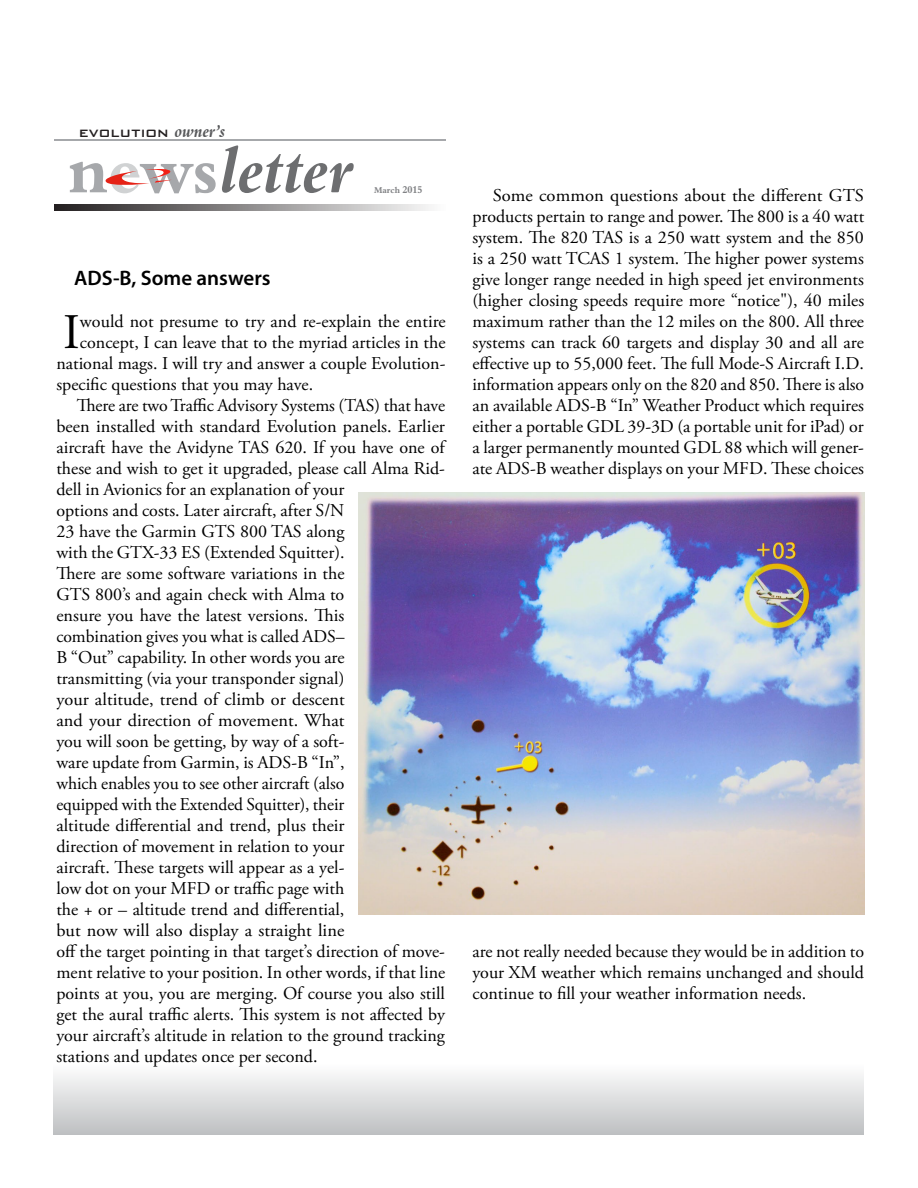
<style>
.page{position:relative;width:918px;height:1188px;background:#fff}
.page>*{position:absolute;margin:0;border:0;box-sizing:border-box;transform-origin:0 0}
.t1{font:65.7px "Aldine 401 BT Bold Italic A";color:#6d6e70}
.t2{font:49.65px "Adobe Garamond Pro";color:#000}
.t3{font:600 21px "Myriad Pro";color:#000}
.t4{font:18px/21px "Adobe Garamond Pro";color:#000;text-align:justify}
.t5{font:500 17.4px "Bank Gothic BT";color:#231f20;scale:.94 1}
.t6{font:8.7px "Aldine 401 BT Bold A";color:#808184}
.s1{font-family:"Aldine 401 BT Bold Italic A";font-weight:400;color:#58595b}
.s2{font-family:"Aldine 401 BT Bold A";color:#a6a8ab}
.s3{font-family:"Aldine 401 BT Bold A";color:#d0d2d3}
.s4{font-size:10.2px}
</style>
<div class="page">
<svg style="left:54px;top:204px;width:375px;height:6px;background:#8b8989"></svg>
<svg style="left:106px;top:169px;width:66px;height:16px"></svg>
<hr style="left:54px;top:140px;width:392px;height:1px;background:#a6a8ab">
<div style="left:54px;top:1064px;width:810px;height:71px;background:linear-gradient(to bottom,#fefefe,#bdbfc1)"></div>
<img style="left:359px;top:492px;width:505px;height:423px">
<p class="t5" style="left:79px;top:123px;width:158px">evolution <span class="s1">owner’s</span></p>
<h1 class="t1" style="left:68px;top:129px;width:286px"><span class="s2">n</span><span class="s3">e</span><span class="s2">ws</span>letter</h1>
<p class="t6" style="left:374px;top:184px;width:50px">March <span class="s4">2015</span></p>
<p class="t3" style="left:74px;top:265px;width:198px">ADS-B, Some answers</p>
<h2 class="t2" style="left:63px;top:302px;width:18px">I</h2>
<p class="t4" style="left:80px;top:311px;width:367px">would not presume to try and re-explain the entire</p>
<p class="t4" style="left:80px;top:332px;width:367px">concept, I can leave that to the myriad articles in the</p>
<p class="t4" style="left:56px;top:353px;width:391px">national mags. I will try and answer a couple Evolution-</p>
<p class="t4" style="left:56px;top:374px;width:258px">specific questions that you may have.</p>
<p class="t4" style="left:77px;top:395px;width:370px">There are two Traffic Advisory Systems (TAS) that have</p>
<p class="t4" style="left:56px;top:416px;width:390px">been installed with standard Evolution panels. Earlier</p>
<p class="t4" style="left:56px;top:437px;width:390px">aircraft have the Avidyne TAS 620. If you have one of</p>
<p class="t4" style="left:56px;top:458px;width:390px">these and wish to get it upgraded, please call Alma Rid-</p>
<p class="t4" style="left:56px;top:479px;width:289px">dell in Avionics for an explanation of your</p>
<p class="t4" style="left:56px;top:500px;width:289px">options and costs. Later aircraft, after S/N</p>
<p class="t4" style="left:56px;top:521px;width:289px">23 have the Garmin GTS 800 TAS along</p>
<p class="t4" style="left:56px;top:542px;width:290px">with the GTX-33 ES (Extended Squitter).</p>
<p class="t4" style="left:56px;top:563px;width:290px">There are some software variations in the</p>
<p class="t4" style="left:56px;top:584px;width:289px">GTS 800’s and again check with Alma to</p>
<p class="t4" style="left:56px;top:605px;width:289px">ensure you have the latest versions. This</p>
<p class="t4" style="left:56px;top:626px;width:290px">combination gives you what is called ADS–</p>
<p class="t4" style="left:56px;top:647px;width:290px">B “Out” capability. In other words you are</p>
<p class="t4" style="left:56px;top:668px;width:289px">transmitting (via your transponder signal)</p>
<p class="t4" style="left:56px;top:689px;width:290px">your altitude, trend of climb or descent</p>
<p class="t4" style="left:56px;top:710px;width:289px">and your direction of movement. What</p>
<p class="t4" style="left:56px;top:731px;width:290px">you will soon be getting, by way of a soft-</p>
<p class="t4" style="left:56px;top:752px;width:290px">ware update from Garmin, is ADS-B “In”,</p>
<p class="t4" style="left:56px;top:773px;width:289px">which enables you to see other aircraft (also</p>
<p class="t4" style="left:56px;top:794px;width:289px">equipped with the Extended Squitter), their</p>
<p class="t4" style="left:56px;top:815px;width:290px">altitude differential and trend, plus their</p>
<p class="t4" style="left:56px;top:836px;width:290px">direction of movement in relation to your</p>
<p class="t4" style="left:56px;top:857px;width:289px">aircraft. These targets will appear as a yel-</p>
<p class="t4" style="left:56px;top:878px;width:289px">low dot on your MFD or traffic page with</p>
<p class="t4" style="left:56px;top:899px;width:289px">the + or – altitude trend and differential,</p>
<p class="t4" style="left:56px;top:920px;width:289px">but now will also display a straight line</p>
<p class="t4" style="left:56px;top:941px;width:390px">off the target pointing in that target’s direction of move-</p>
<p class="t4" style="left:56px;top:962px;width:390px">ment relative to your position. In other words, if that line</p>
<p class="t4" style="left:56px;top:983px;width:390px">points at you, you are merging. Of course you also still</p>
<p class="t4" style="left:56px;top:1004px;width:390px">get the aural traffic alerts. This system is not affected by</p>
<p class="t4" style="left:56px;top:1025px;width:390px">your aircraft’s altitude in relation to the ground tracking</p>
<p class="t4" style="left:56px;top:1046px;width:263px">stations and updates once per second.</p>
<p class="t4" style="left:472px;top:185px;width:393px;text-indent:20px">Some common questions about the different GTS products pertain to range and power. The 800 is a 40 watt system. The 820 TAS is a 250 watt system and the 850 is a 250 watt TCAS 1 system. The higher power systems give longer range needed in high speed jet environments (higher closing speeds require more “notice"), 40 miles maximum rather than the 12 miles on the 800. All three systems can track 60 targets and display 30 and all are effective up to 55,000 feet. The full Mode-S Aircraft I.D. information appears only on the 820 and 850. There is also an available ADS-B “In” Weather Product which requires either a portable GDL 39-3D (a portable unit for iPad) or a larger permanently mounted GDL 88 which will gener&shy;ate ADS-B weather displays on your MFD. These choices</p>
<p class="t4" style="left:472px;top:941px;width:393px">are not really needed because they would be in addition to your XM weather which remains unchanged and should continue to fill your weather information needs.</p>
</div>
